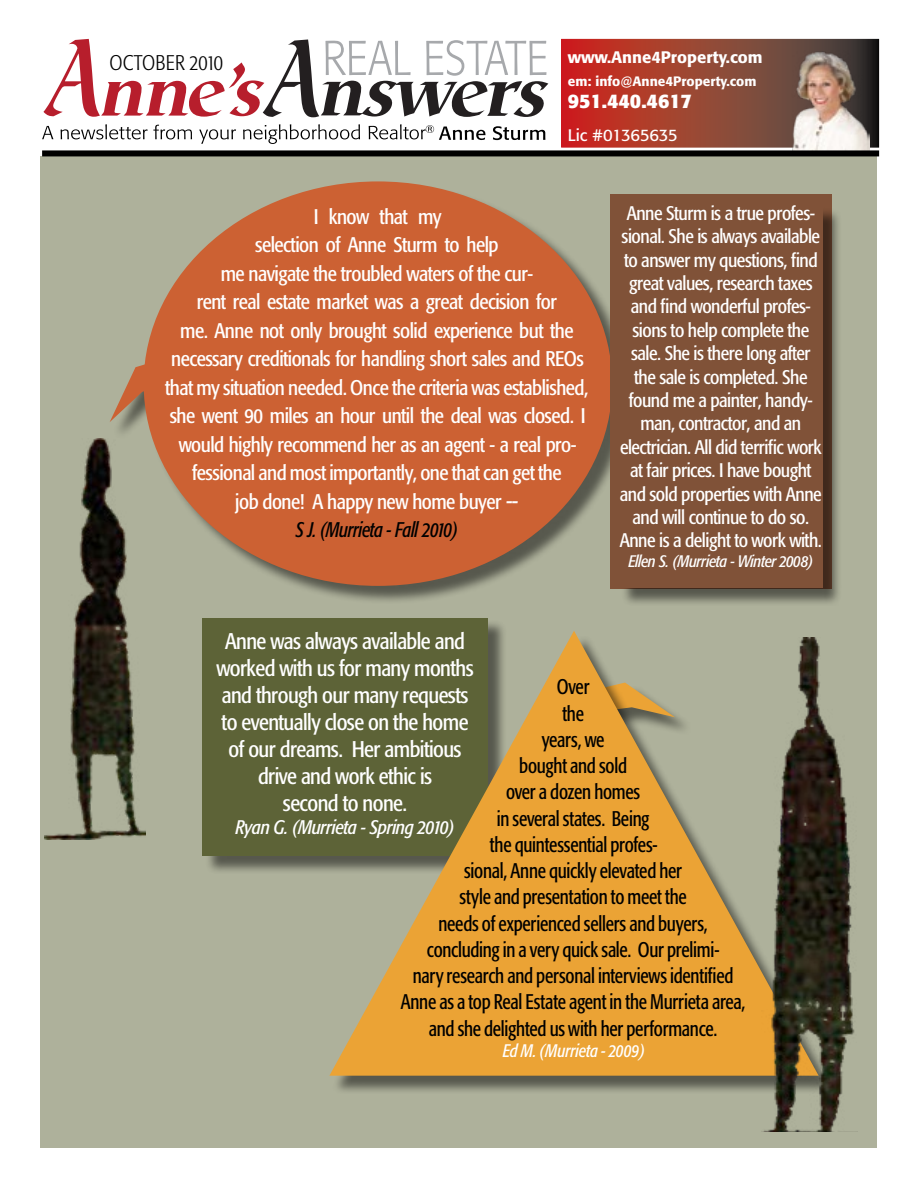
<style>
.page{position:relative;width:918px;height:1188px;background:#fff}
.page>*{position:absolute;margin:0;border:0;box-sizing:border-box;transform-origin:0 0}
.t1{font:condensed 22.5px/27px "Formata";letter-spacing:-.025em;color:#fff;text-align:center}
.t2{font:condensed 21px/28.5px "Formata";letter-spacing:-.025em;color:#fff;text-align:center}
.t3{font:condensed 21px/26.2px "Formata";letter-spacing:-.015em;color:#000;text-align:center;scale:.9 1}
.t4{font:300 condensed 21px "Formata";letter-spacing:.01em;color:#000}
.t5{font:condensed 19.5px/23.4px "Formata";letter-spacing:-.025em;color:#fff;text-align:center}
.t6{font:italic condensed 19.5px "Formata";letter-spacing:-.025em;color:#fff}
.t7{font:700 19.5px "Formata";color:#fff}
.t8{font:italic condensed 18px "Formata";letter-spacing:-.01em;color:#fff;scale:.94 1}
.t9{font:italic condensed 16.5px "Formata";letter-spacing:-.025em;color:#fff}
.t10{font:500 16.5px "Formata";color:#fff}
.t11{font:16.5px "Formata";letter-spacing:-.02em;color:#fff}
.t12{font:500 13.5px "Formata";color:#fff}
.s1{font-size:24px}
.s2{font-style:italic;color:#000}
</style>
<div class="page">
<div style="left:40px;top:156px;width:837px;height:992px;background:#aeb19b"></div>
<div style="left:205px;top:620px;width:302px;height:254px;background:#000;opacity:.5"></div>
<div style="left:202px;top:618px;width:286px;height:237px;background:#5d6337"></div>
<div style="left:112px;top:357px;width:96px;height:84px;background:#000;opacity:.5"></div>
<svg style="left:110px;top:356px;width:36px;height:66px"></svg>
<svg style="left:43px;top:39px;width:505px;height:78px"></svg>
<svg style="left:42px;top:126px;width:11px;height:13px"></svg>
<svg style="left:61px;top:124px;width:131px;height:15px"></svg>
<svg style="left:199px;top:129px;width:37px;height:15px"></svg>
<svg style="left:243px;top:124px;width:117px;height:20px"></svg>
<svg style="left:369px;top:124px;width:117px;height:16px"></svg>
<svg style="left:493px;top:126px;width:52px;height:14px"></svg>
<svg style="left:564px;top:42px;width:312px;height:103px;background:#9e3c2e"></svg>
<img style="left:779px;top:39px;width:90px;height:111px">
<div style="left:42px;top:150px;width:837px;height:6px;background:#000"></div>
<div style="left:146px;top:184px;width:485px;height:421px;background:#000;opacity:.5"></div>
<div style="left:144px;top:181px;width:468px;height:405px;background:#cc6133;border-radius:50%"></div>
<img style="left:44px;top:438px;width:102px;height:401px">
<div style="left:332px;top:633px;width:504px;height:461px;background:#000;opacity:.5"></div>
<svg style="left:329px;top:631px;width:490px;height:445px;fill:#eba335"></svg>
<img style="left:761px;top:637px;width:97px;height:495px">
<div style="left:610px;top:194px;width:222px;height:395px;background:#805238"></div>
<div style="left:621px;top:207px;width:221px;height:399px;background:#000;opacity:.5"></div>
<div style="left:619px;top:205px;width:204px;height:383px;background:#805238"></div>
<p class="t4" style="left:110px;top:51px;width:115px">OCTOBER 2010</p>
<p class="t10" style="left:568px;top:47px;width:196px">www.Anne4Property.com</p>
<p class="t12" style="left:568px;top:73px;width:190px">em: info@Anne4Property.com</p>
<p class="t7" style="left:568px;top:89px;width:125px">951.440.4617</p>
<p class="t11" style="left:568px;top:125px;width:112px">Lic #01365635</p>
<p class="t2" style="left:165px;top:202px;width:425px">I know that my<br>selection of Anne Sturm to help<br>me navigate the troubled waters of the cur-<br>rent real estate market was a great decision for<br>me. Anne not only brought solid experience but the necessary creditionals for handling short sales and REOs that my situation needed. Once the criteria was established, she went 90 miles an hour until the deal was closed. I would highly recommend her as an agent - a real pro&shy;fessional and most importantly, one that can get the<br>job done! A happy new home buyer <span class="s1">--<br></span><span class="s2">S J. (Murrieta - Fall 2010)</span></p>
<p class="t5" style="left:620px;top:201px;width:204px">Anne Sturm is a true profes&shy;sional. She is always available to answer my questions, find great values, research taxes and find wonderful profes&shy;sions to help complete the sale. She is there long after the sale is completed. She found me a painter, handy&shy;man, contractor, and an electrician. All did terrific work at fair prices. I have bought and sold properties with Anne and will continue to do so.<br>Anne is a delight to work with.</p>
<p class="t9" style="left:628px;top:552px;width:187px">Ellen S. (Murrieta - Winter 2008)</p>
<p class="t1" style="left:216px;top:627px;width:259px">Anne was always available and worked with us for many months and through our many requests to eventually close on the home of our dreams. Her ambitious drive and work ethic is<br>second to none.</p>
<p class="t6" style="left:235px;top:816px;width:221px">Ryan G. (Murrieta - Spring 2010)</p>
<p class="t3" style="left:401px;top:674px;width:385px">Over<br>the<br>years, we<br>bought and sold<br>over a dozen homes<br>in several states. Being<br>the quintessential profes-<br>sional, Anne quickly elevated her<br>style and presentation to meet the<br>needs of experienced sellers and buyers, concluding in a very quick sale. Our prelimi-<br>nary research and personal interviews identified<br>Anne as a top Real Estate agent in the Murrieta area, and she delighted us with her performance.</p>
<p class="t8" style="left:503px;top:1040px;width:153px">Ed M. (Murrieta - 2009)</p>
</div>
